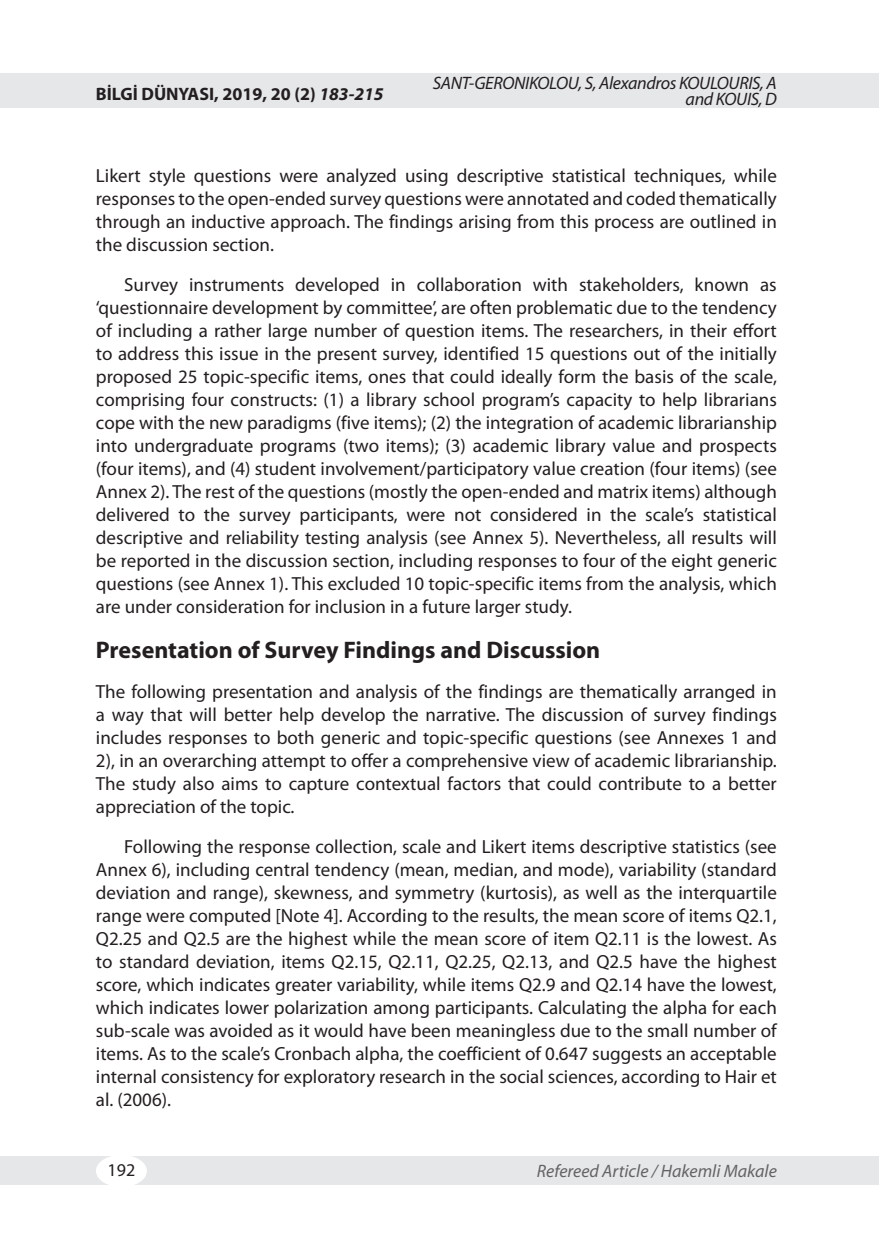
<style>
.page{position:relative;width:879px;height:1253px;background:#fff}
.page>*{position:absolute;margin:0;border:0;box-sizing:border-box;transform-origin:0 0}
.t1{font:700 24px "Myriad Pro";color:#231f20}
.t2{font:19px/23px "Myriad Pro";color:#231f20;text-align:justify}
.t3{font:italic 18px/16px "Myriad Pro";letter-spacing:-.02em;color:#231f20;text-align:right}
.t4{font:700 18px "Myriad Pro";color:#231f20}
.t5{font:italic 18px "Myriad Pro";color:#636366}
.t6{font:18px "Myriad Pro";color:#231f20}
.s1{font-style:italic}
</style>
<div class="page">
<div style="left:0;top:74px;width:879px;height:34px;background:#e6e7e9"></div>
<div style="left:0;top:1156px;width:879px;height:28px;background:#e6e7e9"></div>
<div style="left:96px;top:1155px;width:51px;height:32px;background:#fff;border-radius:50%"></div>
<p class="t4" style="left:96px;top:82px;width:289px">BİLGİ DÜNYASI, 2019, 20 (2) <span class="s1">183-215</span></p>
<p class="t3" style="left:433px;top:75px;width:345px">SANT-GERONIKOLOU, S, Alexandros KOULOURIS, A and KOUIS, D</p>
<p class="t2" style="left:96px;top:163px;width:682px">Likert style questions were analyzed using descriptive statistical techniques, while responses to the open-ended survey questions were annotated and coded thematically through an inductive approach. The findings arising from this process are outlined in the discussion section.</p>
<p class="t2" style="left:96px;top:272px;width:682px;text-indent:28px">Survey instruments developed in collaboration with stakeholders, known as ‘questionnaire development by committee’, are often problematic due to the tendency of including a rather large number of question items. The researchers, in their effort to address this issue in the present survey, identified 15 questions out of the initially proposed 25 topic-specific items, ones that could ideally form the basis of the scale, comprising four constructs: (1) a library school program’s capacity to help librarians cope with the new paradigms (five items); (2) the integration of academic librarianship into undergraduate programs (two items); (3) academic library value and prospects (four items), and (4) student involvement/participatory value creation (four items) (see Annex 2). The rest of the questions (mostly the open-ended and matrix items) although delivered to the survey participants, were not considered in the scale’s statistical descriptive and reliability testing analysis (see Annex 5). Nevertheless, all results will be reported in the discussion section, including responses to four of the eight generic questions (see Annex 1). This excluded 10 topic-specific items from the analysis, which are under consideration for inclusion in a future larger study.</p>
<p class="t1" style="left:96px;top:634px;width:506px">Presentation of Survey Findings and Discussion</p>
<p class="t2" style="left:96px;top:679px;width:682px">The following presentation and analysis of the findings are thematically arranged in a way that will better help develop the narrative. The discussion of survey findings includes responses to both generic and topic-specific questions (see Annexes 1 and 2), in an overarching attempt to offer a comprehensive view of academic librarianship.<br>The study also aims to capture contextual factors that could contribute to a better appreciation of the topic.</p>
<p class="t2" style="left:96px;top:834px;width:682px;text-indent:28px">Following the response collection, scale and Likert items descriptive statistics (see Annex 6), including central tendency (mean, median, and mode), variability (standard deviation and range), skewness, and symmetry (kurtosis), as well as the interquartile range were computed [Note 4]. According to the results, the mean score of items Q2.1, Q2.25 and Q2.5 are the highest while the mean score of item Q2.11 is the lowest. As to standard deviation, items Q2.15, Q2.11, Q2.25, Q2.13, and Q2.5 have the highest score, which indicates greater variability, while items Q2.9 and Q2.14 have the lowest, which indicates lower polarization among participants. Calculating the alpha for each sub-scale was avoided as it would have been meaningless due to the small number of items. As to the scale’s Cronbach alpha, the coefficient of 0.647 suggests an acceptable internal consistency for exploratory research in the social sciences, according to Hair et al. (2006).</p>
<p class="t6" style="left:108px;top:1159px;width:29px">192</p>
<p class="t5" style="left:537px;top:1160px;width:241px">Refereed Article / Hakemli Makale</p>
</div>
